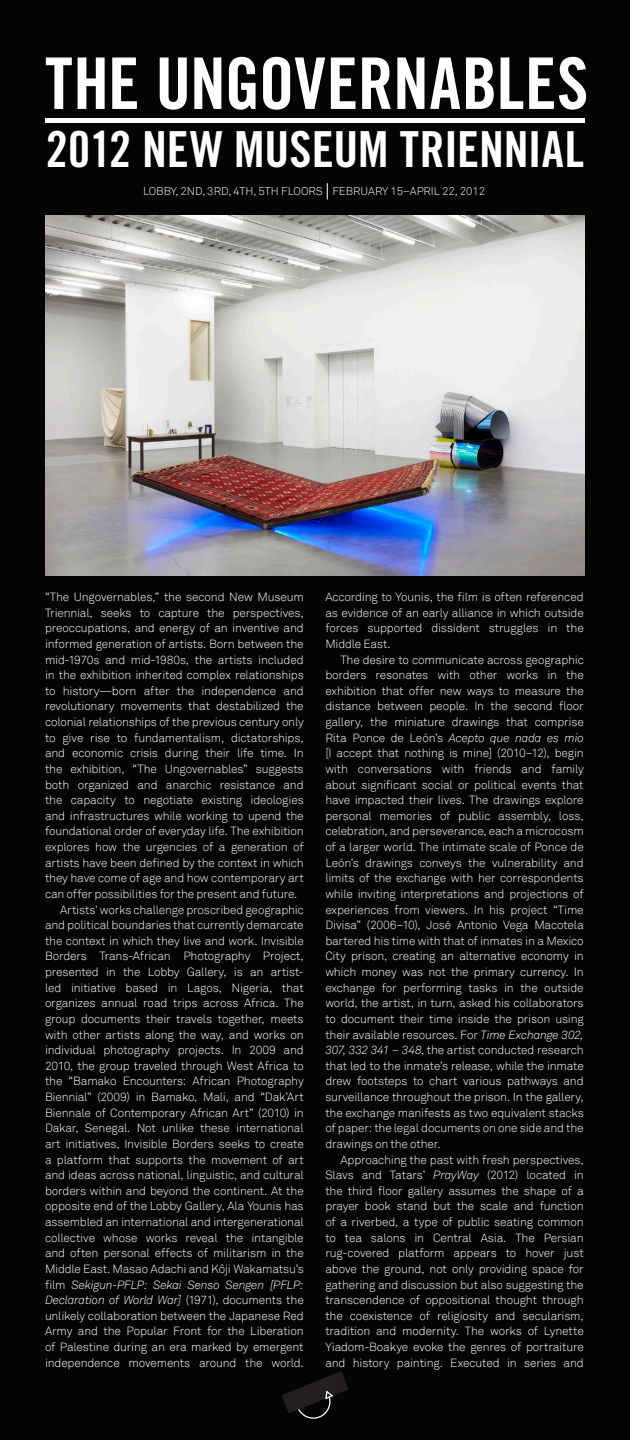
<style>
.page{position:relative;width:630px;height:1440px;background:#040503}
.page>*{position:absolute;margin:0;border:0;box-sizing:border-box;transform-origin:0 0}
.t1{font:71.25px "Trade Gothic LT Std Bd Cn 20";letter-spacing:-.005em;color:#fff}
.t2{font:49.75px "Trade Gothic LT Std Bd Cn 20";letter-spacing:-.005em;color:#fff}
.t3{font:300 11.88px/15.6px "Akkurat";letter-spacing:-.015em;color:#fff;text-align:justify}
.t4{font:300 11.25px "Akkurat";color:#fff}
.s1{font-style:italic}
</style>
<div class="page">
<svg style="left:327px;top:183px;width:1px;height:17px"></svg>
<div style="left:296px;top:1384px;width:35px;height:35px;border:1px solid #fff;border-radius:50%"></div>
<svg style="left:282px;top:1371px;width:66px;height:43px"></svg>
<div style="left:45px;top:118px;width:540px;height:5px;background:#fff"></div>
<img style="left:45px;top:215px;width:540px;height:360px">
<p class="t1" style="left:45px;top:40px;width:545px">THE UNGOVERNABLES</p>
<p class="t2" style="left:46px;top:119px;width:540px">2012 NEW MUSEUM TRIENNIAL</p>
<p class="t4" style="left:143px;top:184px;width:344px">LOBBY, 2ND, 3RD, 4TH, 5TH FLOORS FEBRUARY 15–APRIL 22, 2012</p>
<p class="t3" style="left:45px;top:589px;width:260px">“The Ungovernables,” the second New Museum Triennial, seeks to capture the perspectives, preoccupations, and energy of an inventive and informed generation of artists. Born between the mid-1970s and mid-1980s, the artists included in the exhibition inherited complex relationships to history—born after the independence and revolutionary movements that destabilized the colonial relationships of the previous century only to give rise to fundamentalism, dictatorships, and economic crisis during their life time. In the exhibition, “The Ungovernables” suggests both organized and anarchic resistance and the capacity to negotiate existing ideologies and infrastructures while working to upend the foundational order of everyday life. The exhibition explores how the urgencies of a generation of artists have been defined by the context in which they have come of age and how contemporary art can offer possibilities for the present and future.</p>
<p class="t3" style="left:45px;top:902px;width:260px;text-indent:15px">Artists’ works challenge proscribed geographic and political boundaries that currently demarcate the context in which they live and work. Invisible Borders Trans-African Photography Project, presented in the Lobby Gallery, is an artist&shy;led initiative based in Lagos, Nigeria, that organizes annual road trips across Africa. The group documents their travels together, meets with other artists along the way, and works on individual photography projects. In 2009 and 2010, the group traveled through West Africa to the “Bamako Encounters: African Photography Biennial” (2009) in Bamako, Mali, and “Dak’Art Biennale of Contemporary African Art” (2010) in Dakar, Senegal. Not unlike these international art initiatives, Invisible Borders seeks to create a platform that supports the movement of art and ideas across national, linguistic, and cultural borders within and beyond the continent. At the opposite end of the Lobby Gallery, Ala Younis has assembled an international and intergenerational collective whose works reveal the intangible and often personal effects of militarism in the Middle East. Masao Adachi and Kôji Wakamatsu’s film <span class="s1">Sekigun-PFLP: Sekai Senso Sengen [PFLP:<br>Declaration of World War]</span> (1971), documents the unlikely collaboration between the Japanese Red Army and the Popular Front for the Liberation of Palestine during an era marked by emergent independence movements around the world.</p>
<p class="t3" style="left:325px;top:589px;width:260px">According to Younis, the film is often referenced as evidence of an early alliance in which outside forces supported dissident struggles in the Middle East.</p>
<p class="t3" style="left:325px;top:652px;width:260px;text-indent:15px">The desire to communicate across geographic borders resonates with other works in the exhibition that offer new ways to measure the distance between people. In the second floor gallery, the miniature drawings that comprise Rita Ponce de León’s <span class="s1">Acepto que nada es mío </span>[I accept that nothing is mine] (2010–12), begin with conversations with friends and family about significant social or political events that have impacted their lives. The drawings explore personal memories of public assembly, loss, celebration, and perseverance, each a microcosm of a larger world. The intimate scale of Ponce de León’s drawings conveys the vulnerability and limits of the exchange with her correspondents while inviting interpretations and projections of experiences from viewers. In his project “Time Divisa” (2006–10), José Antonio Vega Macotela bartered his time with that of inmates in a Mexico City prison, creating an alternative economy in which money was not the primary currency. In exchange for performing tasks in the outside world, the artist, in turn, asked his collaborators to document their time inside the prison using their available resources. For <span class="s1">Time Exchange 302, 307, 332 341 – 348</span>, the artist conducted research that led to the inmate’s release, while the inmate drew footsteps to chart various pathways and surveillance throughout the prison. In the gallery, the exchange manifests as two equivalent stacks of paper: the legal documents on one side and the drawings on the other.</p>
<p class="t3" style="left:325px;top:1152px;width:260px;text-indent:15px">Approaching the past with fresh perspectives, Slavs and Tatars’ <span class="s1">PrayWay</span> (2012) located in the third floor gallery assumes the shape of a prayer book stand but the scale and function of a riverbed, a type of public seating common to tea salons in Central Asia. The Persian rug-covered platform appears to hover just above the ground, not only providing space for gathering and discussion but also suggesting the transcendence of oppositional thought through the coexistence of religiosity and secularism, tradition and modernity. The works of Lynette Yiadom-Boakye evoke the genres of portraiture and history painting. Executed in series and</p>
</div>
